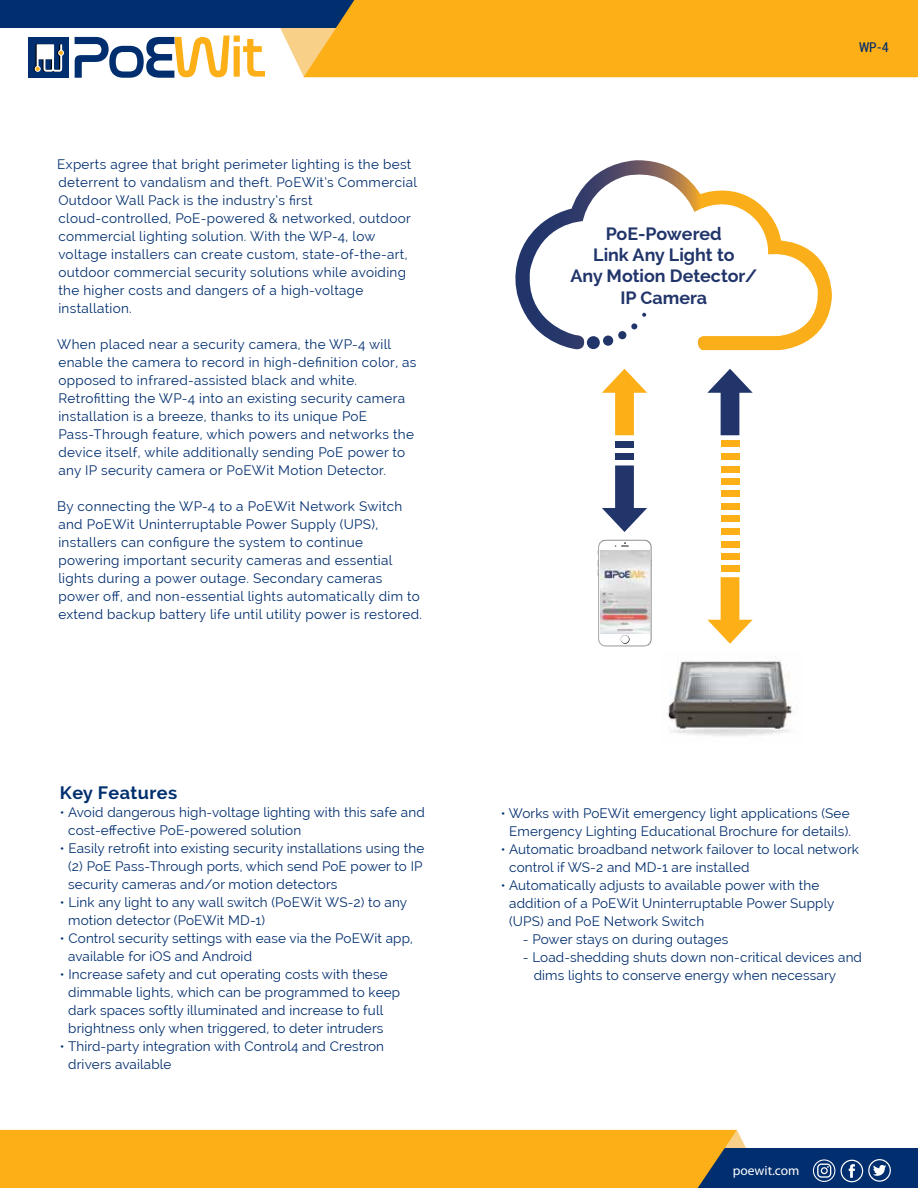
<style>
.page{position:relative;width:918px;height:1188px;background:#fff}
.page>*{position:absolute;margin:0;border:0;box-sizing:border-box;transform-origin:0 0}
.t1{font:700 18px "Raleway";letter-spacing:.025em;color:#002e6e}
.t2{font:700 17.85px/21.5px "Raleway";color:#21356b;text-align:center}
.t3{font:13.5px/18px "Raleway";letter-spacing:.01em;color:#002e6e}
.t4{font:13.5px "Myriad Pro";color:#fff}
.t5{font:condensed 13.5px "Roboto";color:#002e6e}
</style>
<div class="page">
<div style="left:0;top:1148px;width:918px;height:40px;background:#002e6e"></div>
<div style="left:0;top:1130px;width:746px;height:58px;background:#fcaf17"></div>
<svg style="left:280px;top:28px;width:24px;height:49px"></svg>
<div style="left:0;top:0;width:918px;height:28px;background:#002e6e"></div>
<div style="left:304px;top:0;width:614px;height:77px;background:#fcaf17"></div>
<div style="left:28px;top:37px;width:41px;height:41px;background:#002e6e"></div>
<svg style="left:75px;top:36px;width:190px;height:42px"></svg>
<svg style="left:34px;top:44px;width:30px;height:28px"></svg>
<svg style="left:841px;top:1159px;width:50px;height:23px"></svg>
<svg style="left:813px;top:1159px;width:22px;height:23px"></svg>
<svg style="left:515px;top:160px;width:317px;height:190px"></svg>
<div style="left:587px;top:336px;width:13px;height:13px;background:#21356b;border-radius:50%"></div>
<div style="left:603px;top:336px;width:10px;height:10px;background:#21356b;border-radius:50%"></div>
<div style="left:618px;top:331px;width:8px;height:8px;background:#21356b;border-radius:50%"></div>
<svg style="left:631px;top:323px;width:6px;height:6px"></svg>
<svg style="left:642px;top:313px;width:4px;height:4px"></svg>
<svg style="left:598px;top:540px;width:54px;height:106px"></svg>
<img style="left:600px;top:550px;width:49px;height:83px">
<svg style="left:602px;top:465px;width:45px;height:67px"></svg>
<div style="left:615px;top:441px;width:19px;height:7px;background:#21356b"></div>
<div style="left:615px;top:453px;width:19px;height:7px;background:#21356b"></div>
<svg style="left:602px;top:369px;width:45px;height:66px"></svg>
<svg style="left:707px;top:369px;width:46px;height:66px"></svg>
<svg style="left:707px;top:577px;width:46px;height:67px"></svg>
<div style="left:721px;top:553px;width:18px;height:6px;background:#fcaf17"></div>
<div style="left:721px;top:541px;width:18px;height:6px;background:#fcaf17"></div>
<div style="left:721px;top:528px;width:18px;height:7px;background:#fcaf17"></div>
<div style="left:721px;top:565px;width:18px;height:6px;background:#fcaf17"></div>
<div style="left:721px;top:503px;width:18px;height:7px;background:#fcaf17"></div>
<div style="left:721px;top:515px;width:18px;height:7px;background:#fcaf17"></div>
<div style="left:721px;top:478px;width:18px;height:6px;background:#fcaf17"></div>
<div style="left:721px;top:466px;width:18px;height:6px;background:#fcaf17"></div>
<div style="left:721px;top:453px;width:18px;height:7px;background:#fcaf17"></div>
<div style="left:721px;top:441px;width:18px;height:6px;background:#fcaf17"></div>
<div style="left:721px;top:490px;width:18px;height:6px;background:#fcaf17"></div>
<img style="left:667px;top:655px;width:125px;height:81px">
<p class="t3" style="left:57px;top:155px;width:361px">Experts agree that bright perimeter lighting is the best deterrent to vandalism and theft. PoEWit’s Commercial Outdoor Wall Pack is the industry’s first cloud-controlled, PoE-powered &amp; networked, outdoor commercial lighting solution. With the WP-4, low voltage installers can create custom, state-of-the-art, outdoor commercial security solutions while avoiding the higher costs and dangers of a high-voltage installation.</p>
<p class="t3" style="left:57px;top:335px;width:361px">When placed near a security camera, the WP-4 will enable the camera to record in high-definition color, as opposed to infrared-assisted black and white.<br>Retrofitting the WP-4 into an existing security camera installation is a breeze, thanks to its unique PoE Pass-Through feature, which powers and networks the device itself, while additionally sending PoE power to any IP security camera or PoEWit Motion Detector.</p>
<p class="t3" style="left:57px;top:497px;width:366px">By connecting the WP-4 to a PoEWit Network Switch and PoEWit Uninterruptable Power Supply (UPS), installers can configure the system to continue powering important security cameras and essential lights during a power outage. Secondary cameras power off, and non-essential lights automatically dim to extend backup battery life until utility power is restored.</p>
<h1 class="t1" style="left:60px;top:783px;width:119px">Key Features</h1>
<p class="t3" style="left:68px;top:803px;width:358px;text-indent:-8px">• Avoid dangerous high-voltage lighting with this safe and cost-effective PoE-powered solution</p>
<p class="t3" style="left:68px;top:839px;width:358px;text-indent:-8px">• Easily retrofit into existing security installations using the (2) PoE Pass-Through ports, which send PoE power to IP security cameras and/or motion detectors</p>
<p class="t3" style="left:68px;top:893px;width:341px;text-indent:-8px">• Link any light to any wall switch (PoEWit WS-2) to any motion detector (PoEWit MD-1)</p>
<p class="t3" style="left:68px;top:929px;width:346px;text-indent:-8px">• Control security settings with ease via the PoEWit app, available for iOS and Android</p>
<p class="t3" style="left:68px;top:965px;width:333px;text-indent:-8px">• Increase safety and cut operating costs with these dimmable lights, which can be programmed to keep dark spaces softly illuminated and increase to full brightness only when triggered, to deter intruders</p>
<p class="t3" style="left:68px;top:1037px;width:317px;text-indent:-8px">• Third-party integration with Control4 and Crestron drivers available</p>
<h2 class="t2" style="left:570px;top:223px;width:188px">PoE-Powered<br>Link Any Light to<br>Any Motion Detector/<br>IP Camera</h2>
<p class="t5" style="left:859px;top:38px;width:31px">WP-4</p>
<p class="t3" style="left:501px;top:804px;width:352px;text-align:right">• Works with PoEWit emergency light applications (See<br>Emergency Lighting Educational Brochure for details).</p>
<p class="t3" style="left:509px;top:840px;width:351px;text-indent:-8px">• Automatic broadband network failover to local network control if WS-2 and MD-1 are installed</p>
<p class="t3" style="left:509px;top:876px;width:327px;text-indent:-8px">• Automatically adjusts to available power with the addition of a PoEWit Uninterruptable Power Supply (UPS) and PoE Network Switch</p>
<p class="t3" style="left:523px;top:930px;width:207px">- Power stays on during outages</p>
<p class="t3" style="left:534px;top:948px;width:330px;text-indent:-11px">- Load-shedding shuts down non-critical devices and dims lights to conserve energy when necessary</p>
<p class="t4" style="left:733px;top:1162px;width:68px">poewit.com</p>
</div>
